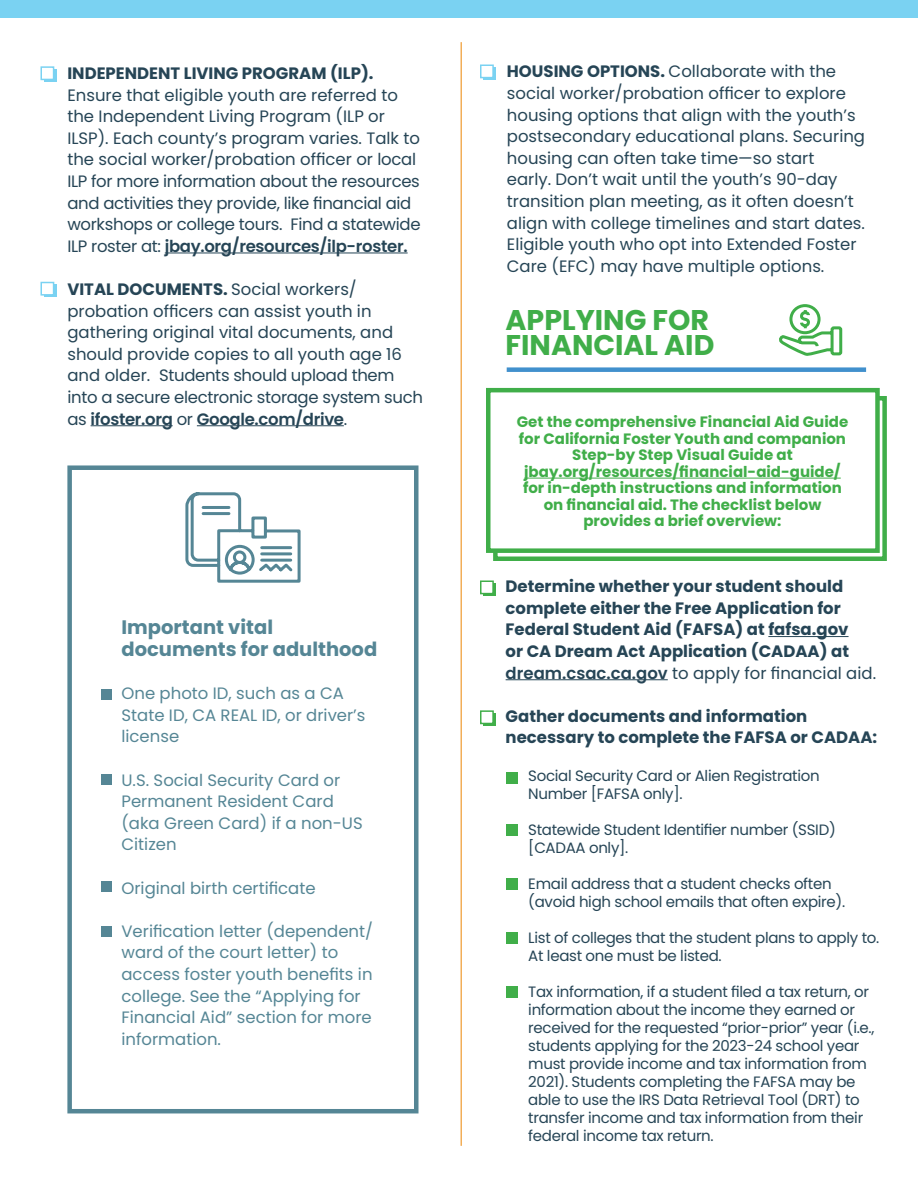
<style>
.page{position:relative;width:918px;height:1188px;background:#fff}
.page>*{position:absolute;margin:0;border:0;box-sizing:border-box;transform-origin:0 0}
.t1{font:700 28.5px/24.6px "Poppins";color:#40ae49}
.t2{font:700 19.5px/21.6px "Poppins";color:#558695}
.t3{font:16.5px/21.6px "Poppins";color:#264556}
.t4{font:16.5px/21.6px "Poppins";color:#558695}
.t5{font:700 16.5px/21.6px "Poppins";color:#264556}
.t6{font:15px/18px "Poppins";letter-spacing:-.02em;color:#264556}
.t7{font:700 15px/16.5px "Poppins";color:#40ae49;text-align:center}
.s1{font-weight:600}
.s2{font-weight:700}
.s3{font-weight:400}
</style>
<div class="page">
<div style="left:493px;top:396px;width:394px;height:165px;border:5px solid #40ae49"></div>
<div style="left:488px;top:390px;width:390px;height:161px;background:#fff"></div>
<div style="left:486px;top:388px;width:394px;height:165px;border:5px solid #40ae49"></div>
<hr style="left:165px;top:253px;width:243px;height:1px;background:#264556">
<hr style="left:91px;top:425px;width:82px;height:1px;background:#264556">
<hr style="left:197px;top:425px;width:147px;height:1px;background:#264556">
<div style="left:44px;top:69px;width:12px;height:13px;background:#7ad2f2"></div>
<div style="left:41px;top:67px;width:13px;height:12px;background:#fff"></div>
<div style="left:41px;top:66px;width:13px;height:14px;border:2px solid #7ad2f2"></div>
<div style="left:44px;top:285px;width:12px;height:12px;background:#7ad2f2"></div>
<div style="left:41px;top:283px;width:13px;height:12px;background:#fff"></div>
<div style="left:41px;top:282px;width:13px;height:14px;border:2px solid #7ad2f2"></div>
<div style="left:483px;top:67px;width:13px;height:13px;background:#7ad2f2"></div>
<div style="left:481px;top:65px;width:12px;height:13px;background:#fff"></div>
<div style="left:480px;top:65px;width:14px;height:13px;border:2px solid #7ad2f2"></div>
<hr style="left:461px;top:42px;width:1px;height:1104px;background:#f2ae58">
<div style="left:67px;top:465px;width:352px;height:648px;border:5px solid #558695"></div>
<hr style="left:768px;top:636px;width:81px;height:1px;background:#264556">
<hr style="left:506px;top:679px;width:162px;height:1px;background:#264556">
<div style="left:507px;top:367px;width:359px;height:5px;background:#4190cd"></div>
<div style="left:483px;top:583px;width:13px;height:13px;background:#40ae49"></div>
<div style="left:481px;top:581px;width:12px;height:13px;background:#fff"></div>
<div style="left:480px;top:580px;width:14px;height:14px;border:2px solid #40ae49"></div>
<div style="left:483px;top:713px;width:13px;height:13px;background:#40ae49"></div>
<div style="left:481px;top:711px;width:12px;height:12px;background:#fff"></div>
<div style="left:480px;top:710px;width:14px;height:14px;border:2px solid #40ae49"></div>
<hr style="left:524px;top:478px;width:317px;height:1px;background:#40ae49">
<div style="left:506px;top:772px;width:12px;height:12px;background:#40ae49"></div>
<div style="left:506px;top:825px;width:12px;height:11px;background:#40ae49"></div>
<div style="left:506px;top:878px;width:12px;height:12px;background:#40ae49"></div>
<div style="left:506px;top:932px;width:12px;height:12px;background:#40ae49"></div>
<div style="left:506px;top:986px;width:12px;height:12px;background:#40ae49"></div>
<div style="left:0;top:0;width:918px;height:17px;background:#7ad2f2"></div>
<svg style="left:779px;top:304px;width:64px;height:52px"></svg>
<svg style="left:185px;top:492px;width:116px;height:91px"></svg>
<div style="left:101px;top:689px;width:11px;height:10px;background:#558695"></div>
<div style="left:101px;top:926px;width:11px;height:10px;background:#558695"></div>
<div style="left:101px;top:774px;width:11px;height:11px;background:#558695"></div>
<div style="left:101px;top:882px;width:11px;height:10px;background:#558695"></div>
<p class="t5" style="left:67px;top:63px;width:308px">INDEPENDENT LIVING PROGRAM (ILP).</p>
<p class="t3" style="left:67px;top:84px;width:355px">Ensure that eligible youth are referred to the Independent Living Program (ILP or ILSP). Each county’s program varies. Talk to the social worker/probation officer or local ILP for more information about the resources and activities they provide, like financial aid workshops or college tours. Find a statewide ILP roster at: <span class="s1">jbay.org/resources/ilp-roster.</span></p>
<p class="t3" style="left:67px;top:279px;width:357px"><span class="s2">VITAL DOCUMENTS.</span> Social workers/ probation officers can assist youth in gathering original vital documents, and should provide copies to all youth age 16 and older. Students should upload them into a secure electronic storage system such as <span class="s1">ifoster.org</span> or <span class="s1">Google.com/drive</span>.</p>
<p class="t2" style="left:122px;top:617px;width:257px">Important vital documents for adulthood</p>
<p class="t4" style="left:122px;top:683px;width:246px">One photo ID, such as a CA<br>State ID, CA REAL ID, or driver’s license</p>
<p class="t4" style="left:122px;top:769px;width:243px">U.S. Social Security Card or<br>Permanent Resident Card (aka Green Card) if a non-US<br>Citizen</p>
<p class="t4" style="left:122px;top:877px;width:196px">Original birth certificate</p>
<p class="t4" style="left:122px;top:920px;width:253px">Verification letter (dependent/ ward of the court letter) to access foster youth benefits in college. See the “Applying for<br>Financial Aid” section for more information.</p>
<p class="t3" style="left:507px;top:61px;width:360px"><span class="s2">HOUSING OPTIONS.</span> Collaborate with the social worker/probation officer to explore housing options that align with the youth’s postsecondary educational plans. Securing housing can often take time—so start<br>early. Don’t wait until the youth’s 90-day transition plan meeting, as it often doesn’t align with college timelines and start dates.<br>Eligible youth who opt into Extended Foster Care (EFC) may have multiple options.</p>
<h1 class="t1" style="left:506px;top:308px;width:210px">APPLYING FOR<br>FINANCIAL AID</h1>
<p class="t7" style="left:517px;top:414px;width:333px">Get the comprehensive Financial Aid Guide for California Foster Youth and companion Step-by Step Visual Guide at jbay.org/resources/financial-aid-guide/ for in-depth instructions and information on financial aid. The checklist below provides a brief overview:</p>
<p class="t5" style="left:506px;top:576px;width:372px">Determine whether your student should complete either the Free Application for Federal Student Aid (FAFSA) at fafsa.gov<br>or CA Dream Act Application (CADAA) at <span class="s1">dream.csac.ca.gov</span> <span class="s3">to apply for financial aid.</span></p>
<p class="t5" style="left:506px;top:705px;width:373px">Gather documents and information necessary to complete the FAFSA or CADAA:</p>
<p class="t6" style="left:528px;top:767px;width:293px">Social Security Card or Alien Registration<br>Number [FAFSA only].</p>
<p class="t6" style="left:528px;top:820px;width:309px">Statewide Student Identifier number (SSID) [CADAA only].</p>
<p class="t6" style="left:528px;top:875px;width:318px">Email address that a student checks often (avoid high school emails that often expire).</p>
<p class="t6" style="left:528px;top:929px;width:353px">List of colleges that the student plans to apply to.<br>At least one must be listed.</p>
<p class="t6" style="left:528px;top:982px;width:348px">Tax information, if a student filed a tax return, or information about the income they earned or received for the requested “prior-prior” year (i.e., students applying for the 2023-24 school year must provide income and tax information from 2021). Students completing the FAFSA may be able to use the IRS Data Retrieval Tool (DRT) to transfer income and tax information from their federal income tax return.</p>
</div>
